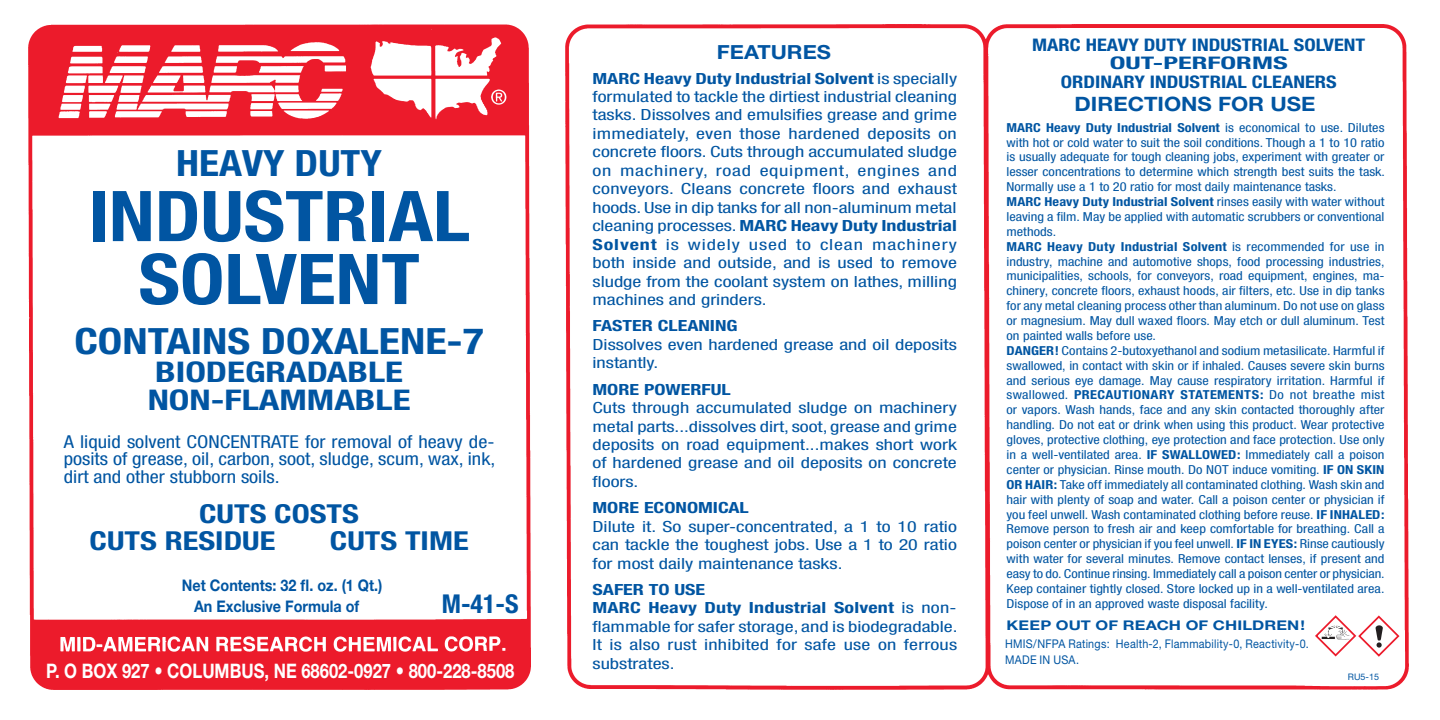
<style>
.page{position:relative;width:1440px;height:720px;background:#fff}
.page>*{position:absolute;margin:0;border:0;box-sizing:border-box;transform-origin:0 0}
.t1{font:700 condensed 70px/63px "Helvetica Neue";color:#0155a2;text-align:center;scale:1.14 1}
.t2{font:700 condensed 36.2px "Helvetica Neue";color:#0155a2;scale:1.21 1}
.t3{font:700 condensed 36.2px "Helvetica Neue";color:#0155a2;scale:1.14 1}
.t4{font:700 condensed 28.6px/28px "Helvetica Neue";color:#0155a2;scale:1.3 1}
.t5{font:700 condensed 26.2px/27.4px "Helvetica Neue";color:#0155a2;scale:1.24 1}
.t6{font:700 condensed 26px "Helvetica Neue";color:#0155a2}
.t7{font:700 20px "Helvetica Neue";color:#fff;scale:.83 1}
.t8{font:700 19.8px "Helvetica Neue";color:#0155a2;scale:1.11 1}
.t9{font:700 19.4px "Helvetica Neue";color:#0155a2;scale:1.12 1}
.t10{font:condensed 17.8px/17.8px "Helvetica Neue";color:#0155a2;text-align:justify;scale:1.14 1}
.t11{font:700 condensed 17.4px/18.6px "Helvetica Neue";color:#0155a2;text-align:center;scale:1.17 1}
.t12{font:700 16px "Helvetica Neue";color:#0155a2;scale:.9 1}
.t13{font:condensed 15.4px/18.4px "Helvetica Neue";color:#0155a2;text-align:justify;scale:1.3 1}
.t14{font:700 condensed 15.4px "Helvetica Neue";color:#0155a2;scale:1.3 1}
.t15{font:700 13.4px "Helvetica Neue";letter-spacing:.01em;color:#0155a2;scale:1.23 1}
.t16{font:condensed 12.4px/14.8px "Helvetica Neue";color:#0155a2;scale:1.16 1}
.t17{font:12px/16px "Helvetica Neue";letter-spacing:.02em;color:#0155a2;scale:.9 1}
.t18{font:9px "Helvetica Neue";color:#0155a2}
.s1{font-weight:700}
</style>
<div class="page">
<img style="left:28px;top:25px;width:1381px;height:665px">
<svg style="left:1315px;top:615px;width:85px;height:42px"></svg>
<h2 class="t3" style="left:176px;top:141px;width:182px">HEAVY DUTY</h2>
<h1 class="t1" style="left:88px;top:184px;width:336px">INDUSTRIAL<br>SOLVENT</h1>
<h2 class="t2" style="left:74px;top:319px;width:340px">CONTAINS DOXALENE-7</h2>
<h3 class="t4" style="left:148px;top:357px;width:204px">BIODEGRADABLE<br>NON-FLAMMABLE</h3>
<h3 class="t10" style="left:64px;top:432px;width:380px">A liquid solvent CONCENTRATE for removal of heavy de&shy;posits of grease, oil, carbon, soot, sludge, scum, wax, ink, dirt and other stubborn soils.</h3>
<h3 class="t5" style="left:90px;top:499px;width:219px;text-indent:110px">CUTS COSTS<br>CUTS RESIDUE</h3>
<h3 class="t5" style="left:330px;top:526px;width:113px">CUTS TIME</h3>
<p class="t12" style="left:182px;top:575px;width:224px">Net Contents: 32 fl. oz. (1 Qt.)</p>
<p class="t12" style="left:194px;top:596px;width:185px">An Exclusive Formula of</p>
<h3 class="t6" style="left:442px;top:588px;width:78px">M-41-S</h3>
<h3 class="t7" style="left:46px;top:659px;width:566px">P. O BOX 927 • COLUMBUS, NE 68602-0927 • 800-228-8508</h3>
<h3 class="t9" style="left:717px;top:40px;width:103px">FEATURES</h3>
<p class="t13" style="left:593px;top:69px;width:282px"><span class="s1">MARC Heavy Duty Industrial Solvent</span> is specially formulated to tackle the dirtiest industrial cleaning tasks. Dissolves and emulsifies grease and grime immediately, even those hardened deposits on concrete floors. Cuts through accumulated sludge on machinery, road equipment, engines and conveyors. Cleans concrete floors and exhaust hoods. Use in dip tanks for all non-aluminum metal cleaning processes. <span class="s1">MARC Heavy Duty Industrial Solvent</span> is widely used to clean machinery both inside and outside, and is used to remove sludge from the coolant system on lathes, milling machines and grinders.</p>
<p class="t14" style="left:593px;top:317px;width:113px">FASTER CLEANING</p>
<p class="t13" style="left:593px;top:335px;width:282px">Dissolves even hardened grease and oil deposits instantly.</p>
<p class="t14" style="left:593px;top:380px;width:108px">MORE POWERFUL</p>
<p class="t13" style="left:593px;top:398px;width:282px">Cuts through accumulated sludge on machinery metal parts...dissolves dirt, soot, grease and grime deposits on road equipment...makes short work of hardened grease and oil deposits on concrete floors.</p>
<p class="t14" style="left:593px;top:498px;width:122px">MORE ECONOMICAL</p>
<p class="t13" style="left:593px;top:517px;width:282px">Dilute it. So super-concentrated, a 1 to 10 ratio can tackle the toughest jobs. Use a 1 to 20 ratio for most daily maintenance tasks.</p>
<p class="t13" style="left:593px;top:580px;width:282px;text-align:left"><span class="s1">SAFER TO USE<br>MARC Heavy Duty Industrial Solvent</span> is non&shy;flammable for safer storage, and is biodegradable.<br>It is also rust inhibited for safe use on ferrous substrates.</p>
<h3 class="t11" style="left:1032px;top:35px;width:286px">MARC HEAVY DUTY INDUSTRIAL SOLVENT<br>OUT-PERFORMS<br>ORDINARY INDUSTRIAL CLEANERS</h3>
<h3 class="t8" style="left:1075px;top:92px;width:218px">DIRECTIONS FOR USE</h3>
<p class="t16" style="left:1007px;top:120px;width:328px"><span class="s1">MARC Heavy Duty Industrial Solvent</span> is economical to use. Dilutes with hot or cold water to suit the soil conditions. Though a 1 to 10 ratio is usually adequate for tough cleaning jobs, experiment with greater or lesser concentrations to determine which strength best suits the task.<br>Normally use a 1 to 20 ratio for most daily maintenance tasks.<br><span class="s1">MARC Heavy Duty Industrial Solvent</span> rinses easily with water without leaving a film. May be applied with automatic scrubbers or conventional methods.<br><span class="s1">MARC Heavy Duty Industrial Solvent</span> is recommended for use in industry, machine and automotive shops, food processing industries, municipalities, schools, for conveyors, road equipment, engines, ma&shy;chinery, concrete floors, exhaust hoods, air filters, etc. Use in dip tanks for any metal cleaning process other than aluminum. Do not use on glass or magnesium. May dull waxed floors. May etch or dull aluminum. Test on painted walls before use.<br><span class="s1">DANGER!</span> Contains 2-butoxyethanol and sodium metasilicate. Harmful if swallowed, in contact with skin or if inhaled. Causes severe skin burns and serious eye damage. May cause respiratory irritation. Harmful if swallowed. <span class="s1">PRECAUTIONARY STATEMENTS:</span> Do not breathe mist or vapors. Wash hands, face and any skin contacted thoroughly after handling. Do not eat or drink when using this product. Wear protective gloves, protective clothing, eye protection and face protection. Use only in a well-ventilated area. <span class="s1">IF SWALLOWED:</span> Immediately call a poison center or physician. Rinse mouth. Do NOT induce vomiting. <span class="s1">IF ON SKIN OR HAIR:</span> Take off immediately all contaminated clothing. Wash skin and hair with plenty of soap and water. Call a poison center or physician if you feel unwell. Wash contaminated clothing before reuse. <span class="s1">IF INHALED:<br></span>Remove person to fresh air and keep comfortable for breathing. Call a poison center or physician if you feel unwell. <span class="s1">IF IN EYES:</span> Rinse cautiously with water for several minutes. Remove contact lenses, if present and easy to do. Continue rinsing. Immediately call a poison center or physician.<br>Keep container tightly closed. Store locked up in a well-ventilated area.<br>Dispose of in an approved waste disposal facility.</p>
<p class="t15" style="left:1007px;top:617px;width:244px">KEEP OUT OF REACH OF CHILDREN!</p>
<p class="t17" style="left:1005px;top:635px;width:339px">HMIS/NFPA Ratings: Health-2, Flammability-0, Reactivity-0.<br>MADE IN USA.</p>
<p class="t18" style="left:1348px;top:672px;width:33px">RU5-15</p>
</div>
